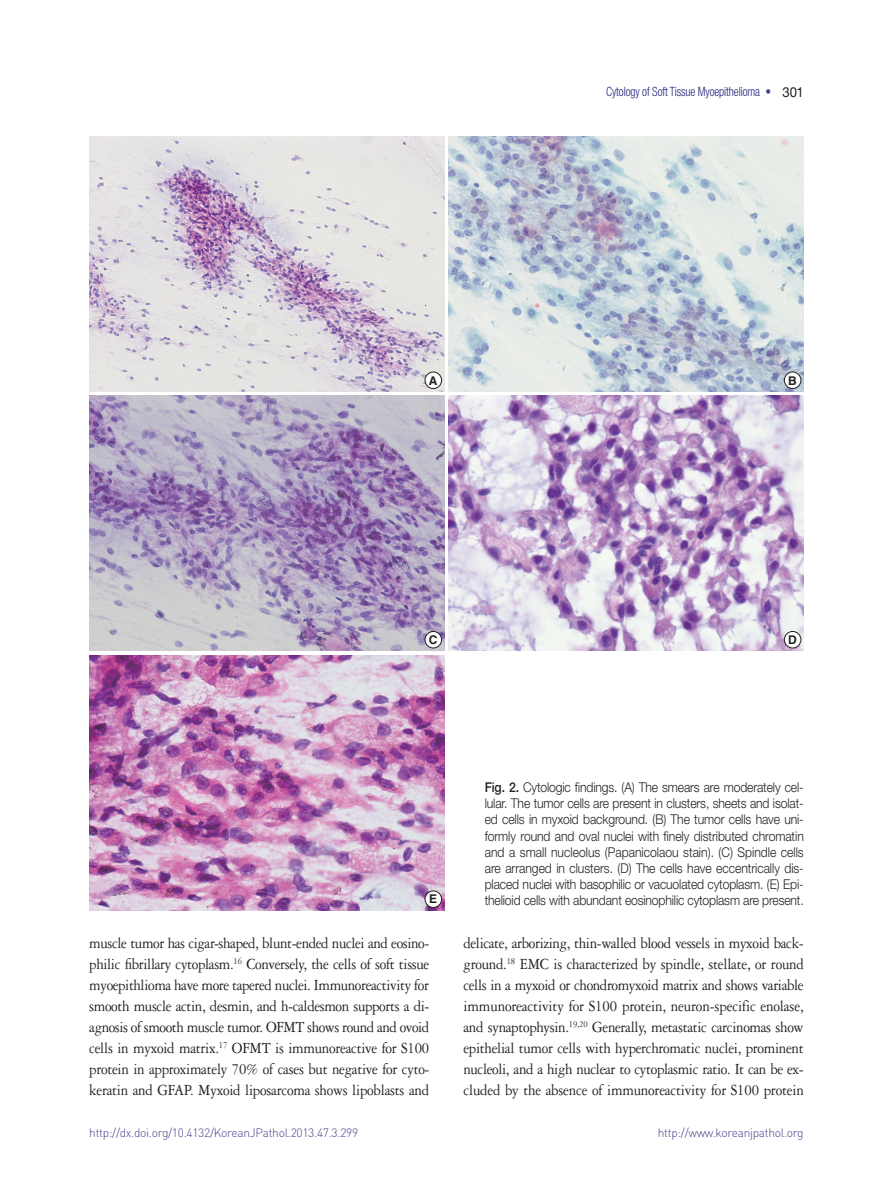
<style>
.page{position:relative;width:893px;height:1191px;background:#fff}
.page>*{position:absolute;margin:0;border:0;box-sizing:border-box;transform-origin:0 0}
.본문_영문{font:16.5px/21px "Garamond 3 LT Std";letter-spacing:-.015em;color:#231f20;text-align:justify;scale:.9 1}
.표_제목__그림_설명{font:300 13.5px/16.2px "Helvetica Neue LT Std";letter-spacing:-.01em;color:#231f20;text-align:justify;scale:.9 1}
.하시라{font:300 condensed 12.75px "Helvetica Neue LT Std";letter-spacing:-.01em;color:#26237b;scale:.9 1}
.홈페이지_우{font:300 12px "DIN Pro";letter-spacing:-.025em;color:#45428b}
.t1{font:700 12px "Helvetica LT Std";color:#231f20}
.s1{color:#45428b}
.s2{font-weight:400;font-stretch:normal;font-size:13.8px;color:#231f20}
.s3{font-weight:500}
</style>
<div class="page">
<img style="left:89px;top:395px;width:355px;height:256px">
<img style="left:89px;top:136px;width:355px;height:255px">
<img style="left:89px;top:655px;width:355px;height:255px">
<img style="left:449px;top:395px;width:355px;height:256px">
<img style="left:449px;top:136px;width:355px;height:255px">
<div style="left:425px;top:631px;width:17px;height:17px;background:#fff;border-radius:50%"></div>
<div style="left:425px;top:631px;width:17px;height:17px;border:1px solid #231f20;border-radius:50%"></div>
<div style="left:425px;top:372px;width:17px;height:16px;background:#fff;border-radius:50%"></div>
<div style="left:425px;top:372px;width:17px;height:17px;border:1px solid #231f20;border-radius:50%"></div>
<div style="left:784px;top:631px;width:17px;height:17px;background:#fff;border-radius:50%"></div>
<div style="left:784px;top:631px;width:17px;height:17px;border:1px solid #231f20;border-radius:50%"></div>
<div style="left:784px;top:372px;width:17px;height:16px;background:#fff;border-radius:50%"></div>
<div style="left:784px;top:372px;width:17px;height:17px;border:1px solid #231f20;border-radius:50%"></div>
<div style="left:425px;top:891px;width:17px;height:16px;background:#fff;border-radius:50%"></div>
<div style="left:425px;top:890px;width:17px;height:17px;border:1px solid #231f20;border-radius:50%"></div>
<p class="하시라" style="left:606px;top:84px;width:221px">Cytology of Soft Tissue Myoepithelioma <span class="s1">•</span> <span class="s2">301</span></p>
<p class="t1" style="left:429px;top:373px;width:10px">A</p>
<p class="t1" style="left:788px;top:373px;width:10px">B</p>
<p class="t1" style="left:429px;top:632px;width:10px">C</p>
<p class="t1" style="left:788px;top:632px;width:10px">D</p>
<p class="t1" style="left:429px;top:892px;width:10px">E</p>
<p class="표_제목__그림_설명" style="left:485px;top:778px;width:356px"><span class="s3">Fig. 2.</span> Cytologic findings. (A) The smears are moderately cel&shy;lular. The tumor cells are present in clusters, sheets and isolat&shy;ed cells in myxoid background. (B) The tumor cells have uni&shy;formly round and oval nuclei with finely distributed chromatin and a small nucleolus (Papanicolaou stain). (C) Spindle cells are arranged in clusters. (D) The cells have eccentrically dis&shy;placed nuclei with basophilic or vacuolated cytoplasm. (E) Epi&shy;thelioid cells with abundant eosinophilic cytoplasm are present.</p>
<p class="본문_영문" style="left:89px;top:932px;width:379px">muscle tumor has cigar-shaped, blunt-ended nuclei and eosino&shy;philic fibrillary cytoplasm.<sup>16</sup> Conversely, the cells of soft tissue myoepithlioma have more tapered nuclei. Immunoreactivity for smooth muscle actin, desmin, and h-caldesmon supports a di&shy;agnosis of smooth muscle tumor. OFMT shows round and ovoid cells in myxoid matrix.<sup>17</sup> OFMT is immunoreactive for S100 protein in approximately 70% of cases but negative for cyto&shy;keratin and GFAP. Myxoid liposarcoma shows lipoblasts and</p>
<p class="본문_영문" style="left:463px;top:932px;width:380px">delicate, arborizing, thin-walled blood vessels in myxoid back&shy;ground.<sup>18</sup> EMC is characterized by spindle, stellate, or round cells in a myxoid or chondromyxoid matrix and shows variable immunoreactivity for S100 protein, neuron-specific enolase, and synaptophysin.<sup>19,20</sup> Generally, metastatic carcinomas show epithelial tumor cells with hyperchromatic nuclei, prominent nucleoli, and a high nuclear to cytoplasmic ratio. It can be ex&shy;cluded by the absence of immunoreactivity for S100 protein</p>
<p class="홈페이지_우" style="left:89px;top:1125px;width:270px">http://dx.doi.org/10.4132/KoreanJPathol.2013.47.3.299</p>
<p class="홈페이지_우" style="left:658px;top:1125px;width:147px">http://www.koreanjpathol.org</p>
</div>
